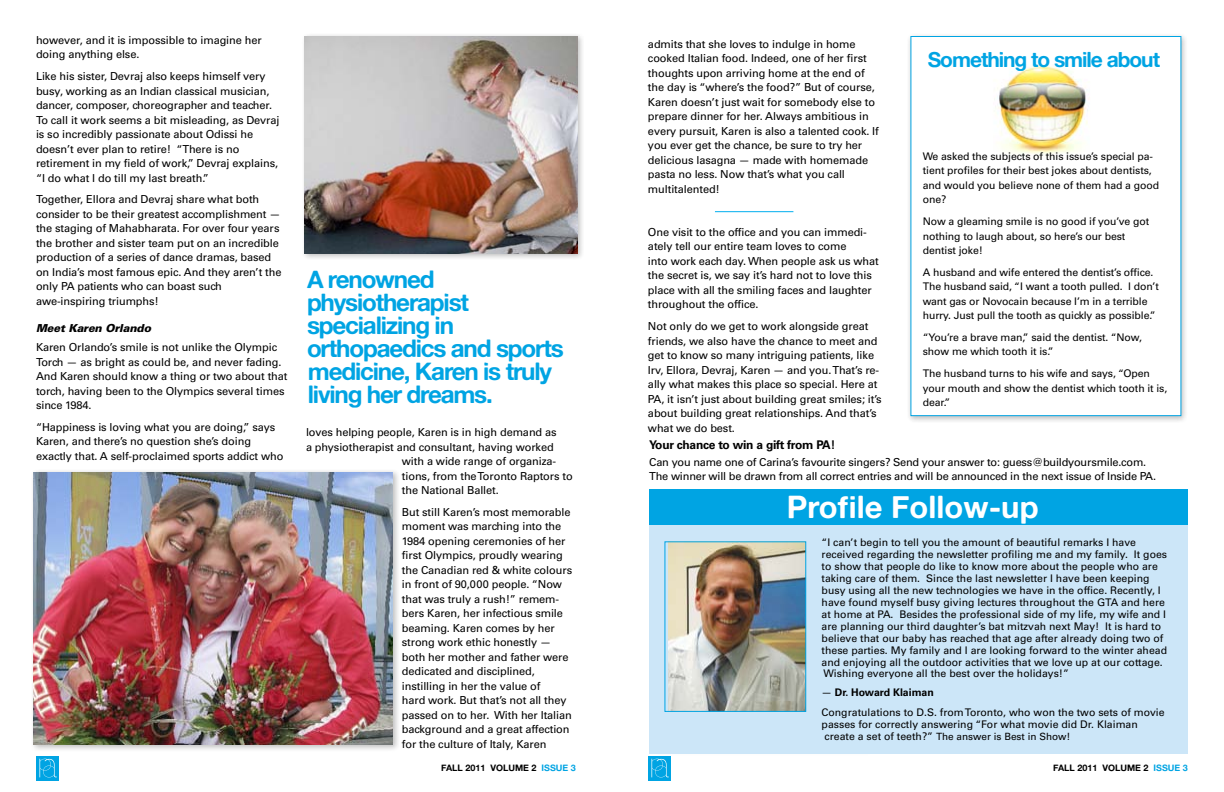
<style>
.page{position:relative;width:1224px;height:792px;background:#fff}
.page>*{position:absolute;margin:0;border:0;box-sizing:border-box;transform-origin:0 0}
.t1{font:31px "Alte Haas Grotesk Bold";color:#fff}
.t2{font:24.3px/23px "Alte Haas Grotesk Bold";letter-spacing:-.05em;color:#00a4e3}
.t3{font:21px "Alte Haas Grotesk Bold";letter-spacing:-.05em;color:#00a4e3}
.t4{font:700 12px "Univers LT Std";letter-spacing:-.02em;color:#000}
.t5{font:11px/14.5px "Univers LT Std";letter-spacing:-.01em;color:#000}
.t6{font:italic 900 11px "Univers LT Std";letter-spacing:-.01em;color:#000}
.t7{font:10.5px/11.9px "Univers LT Std";color:#000}
.t8{font:10px "Univers LT Std";color:#000}
.t9{font:9px "Alte Haas Grotesk Bold";color:#000}
.s1{font-weight:700}
.s2{font-size:10.5px}
.s3{color:#00a4e3}
</style>
<div class="page">
<div style="left:36px;top:756px;width:22px;height:24px;background:#00a4e3"></div>
<svg style="left:39px;top:759px;width:18px;height:18px"></svg>
<div style="left:648px;top:756px;width:22px;height:24px;background:#00a4e3"></div>
<svg style="left:651px;top:759px;width:18px;height:18px"></svg>
<div style="left:301px;top:32px;width:283px;height:228px;background:#000;opacity:.25"></div>
<img style="left:305px;top:36px;width:272px;height:218px">
<div style="left:30px;top:469px;width:370px;height:284px;background:#000;opacity:.25"></div>
<img style="left:34px;top:472px;width:359px;height:273px">
<div style="left:649px;top:489px;width:539px;height:264px;background:#cce6f8"></div>
<img style="left:669px;top:543px;width:135px;height:167px">
<div style="left:665px;top:541px;width:141px;height:171px;border:1px solid #00a4e3"></div>
<div style="left:649px;top:489px;width:539px;height:35px;background:#00a4e3"></div>
<div style="left:907px;top:32px;width:282px;height:391px;background:#000;opacity:.25"></div>
<div style="left:910px;top:36px;width:271px;height:380px;background:#fff;border:1px solid #00a4e3"></div>
<img style="left:997px;top:66px;width:92px;height:88px">
<hr style="left:715px;top:211px;width:78px;height:1px;background:#00aeef">
<p class="t5" style="left:36px;top:33px;width:227px">however, and it is impossible to imagine her doing anything else.</p>
<p class="t5" style="left:36px;top:69px;width:245px">Like his sister, Devraj also keeps himself very busy, working as an Indian classical musician, dancer, composer, choreographer and teacher.<br>To call it work seems a bit misleading, as Devraj is so incredibly passionate about Odissi he doesn’t ever plan to retire! “There is no retirement in my field of work,” Devraj explains, “I do what I do till my last breath.”</p>
<p class="t5" style="left:36px;top:192px;width:247px">Together, Ellora and Devraj share what both consider to be their greatest accomplishment — the staging of Mahabharata. For over four years the brother and sister team put on an incredible production of a series of dance dramas, based on India’s most famous epic. And they aren’t the only PA patients who can boast such awe-inspiring triumphs!</p>
<p class="t6" style="left:36px;top:321px;width:117px">Meet Karen Orlando</p>
<p class="t5" style="left:36px;top:340px;width:253px">Karen Orlando’s smile is not unlike the Olympic Torch — as bright as could be, and never fading.<br>And Karen should know a thing or two about that torch, having been to the Olympics several times since 1984.</p>
<p class="t5" style="left:36px;top:420px;width:249px">“Happiness is loving what you are doing,” says<br>Karen, and there’s no question she’s doing exactly that. A self-proclaimed sports addict who</p>
<p class="t5" style="left:306px;top:425px;width:252px">loves helping people, Karen is in high demand as</p>
<h2 class="t2" style="left:307px;top:267px;width:258px">A renowned physiotherapist specializing in orthopaedics and sports medicine, Karen is truly living her dreams.</h2>
<p class="t5" style="left:306px;top:440px;width:249px">a physiotherapist and consultant, having worked</p>
<p class="t5" style="left:402px;top:454px;width:156px">with a wide range of organiza-</p>
<p class="t5" style="left:402px;top:469px;width:172px">tions, from the Toronto Raptors to</p>
<p class="t5" style="left:402px;top:483px;width:98px">the National Ballet.</p>
<p class="t5" style="left:402px;top:505px;width:172px">But still Karen’s most memorable moment was marching into the<br>1984 opening ceremonies of her first Olympics, proudly wearing the Canadian red &amp; white colours in front of 90,000 people. “Now that was truly a rush!” remem&shy;bers Karen, her infectious smile beaming. Karen comes by her strong work ethic honestly — both her mother and father were dedicated and disciplined, instilling in her the value of<br>hard work. But that’s not all they passed on to her. With her Italian background and a great affection for the culture of Italy, Karen</p>
<p class="t5" style="left:648px;top:36px;width:232px">admits that she loves to indulge in home cooked Italian food. Indeed, one of her first thoughts upon arriving home at the end of the day is “where’s the food?” But of course, Karen doesn’t just wait for somebody else to prepare dinner for her. Always ambitious in every pursuit, Karen is also a talented cook. If you ever get the chance, be sure to try her delicious lasagna — made with homemade pasta no less. Now that’s what you call multitalented!</p>
<p class="t5" style="left:648px;top:225px;width:232px">One visit to the office and you can immedi&shy;ately tell our entire team loves to come<br>into work each day. When people ask us what the secret is, we say it’s hard not to love this place with all the smiling faces and laughter throughout the office.</p>
<p class="t5" style="left:648px;top:319px;width:235px">Not only do we get to work alongside great friends, we also have the chance to meet and get to know so many intriguing patients, like Irv, Ellora, Devraj, Karen — and you. That’s re&shy;ally what makes this place so special. Here at PA, it isn’t just about building great smiles; it’s about building great relationships. And that’s what we do best.</p>
<h3 class="t3" style="left:928px;top:46px;width:234px">Something to smile about</h3>
<p class="t7" style="left:923px;top:149px;width:238px;line-height:14.5px">We asked the subjects of this issue’s special pa&shy;tient profiles for their best jokes about dentists, and would you believe none of them had a good one?</p>
<p class="t7" style="left:923px;top:214px;width:228px;line-height:14.5px">Now a gleaming smile is no good if you’ve got nothing to laugh about, so here’s our best dentist joke!</p>
<p class="t7" style="left:923px;top:265px;width:238px;line-height:14.5px">A husband and wife entered the dentist’s office.<br>The husband said, “I want a tooth pulled. I don’t want gas or Novocain because I’m in a terrible hurry. Just pull the tooth as quickly as possible.”</p>
<p class="t7" style="left:923px;top:330px;width:221px;line-height:14.5px">“You’re a brave man,” said the dentist. “Now, show me which tooth it is.”</p>
<p class="t7" style="left:923px;top:366px;width:246px;line-height:14.5px">The husband turns to his wife and says, “Open your mouth and show the dentist which tooth it is, dear.”</p>
<p class="t4" style="left:649px;top:438px;width:188px">Your chance to win a gift from PA!</p>
<p class="t5" style="left:649px;top:455px;width:508px;line-height:14px">Can you name one of Carina’s favourite singers? Send your answer to: guess@buildyoursmile.com.<br>The winner will be drawn from all correct entries and will be announced in the next issue of Inside PA.</p>
<h1 class="t1" style="left:787px;top:488px;width:253px">Profile Follow-up</h1>
<p class="t7" style="left:822px;top:536px;width:347px">“I can’t begin to tell you the amount of beautiful remarks I have received regarding the newsletter profiling me and my family. It goes to show that people do like to know more about the people who are taking care of them. Since the last newsletter I have been keeping busy using all the new technologies we have in the office. Recently, I have found myself busy giving lectures throughout the GTA and here at home at PA. Besides the professional side of my life, my wife and I are planning our third daughter’s bat mitzvah next May! It is hard to believe that our baby has reached that age after already doing two of these parties. My family and I are looking forward to the winter ahead and enjoying all the outdoor activities that we love up at our cottage.<br>Wishing everyone all the best over the holidays!”</p>
<p class="t7" style="left:821px;top:683px;width:345px;line-height:19.2px">— <span class="s1">Dr. Howard Klaiman<br></span>Congratulations to D.S. from Toronto, who won the two sets of movie</p>
<p class="t7" style="left:822px;top:718px;width:318px">passes for correctly answering “For what movie did Dr. Klaiman</p>
<p class="t8" style="left:825px;top:730px;width:247px"><span class="s2">create a set of teeth?”</span> The answer is Best in Show!</p>
<p class="t9" style="left:441px;top:763px;width:136px">FALL 2011 VOLUME 2 <span class="s3">ISSUE 3</span></p>
<p class="t9" style="left:1053px;top:763px;width:136px">FALL 2011 VOLUME 2 <span class="s3">ISSUE 3</span></p>
</div>
